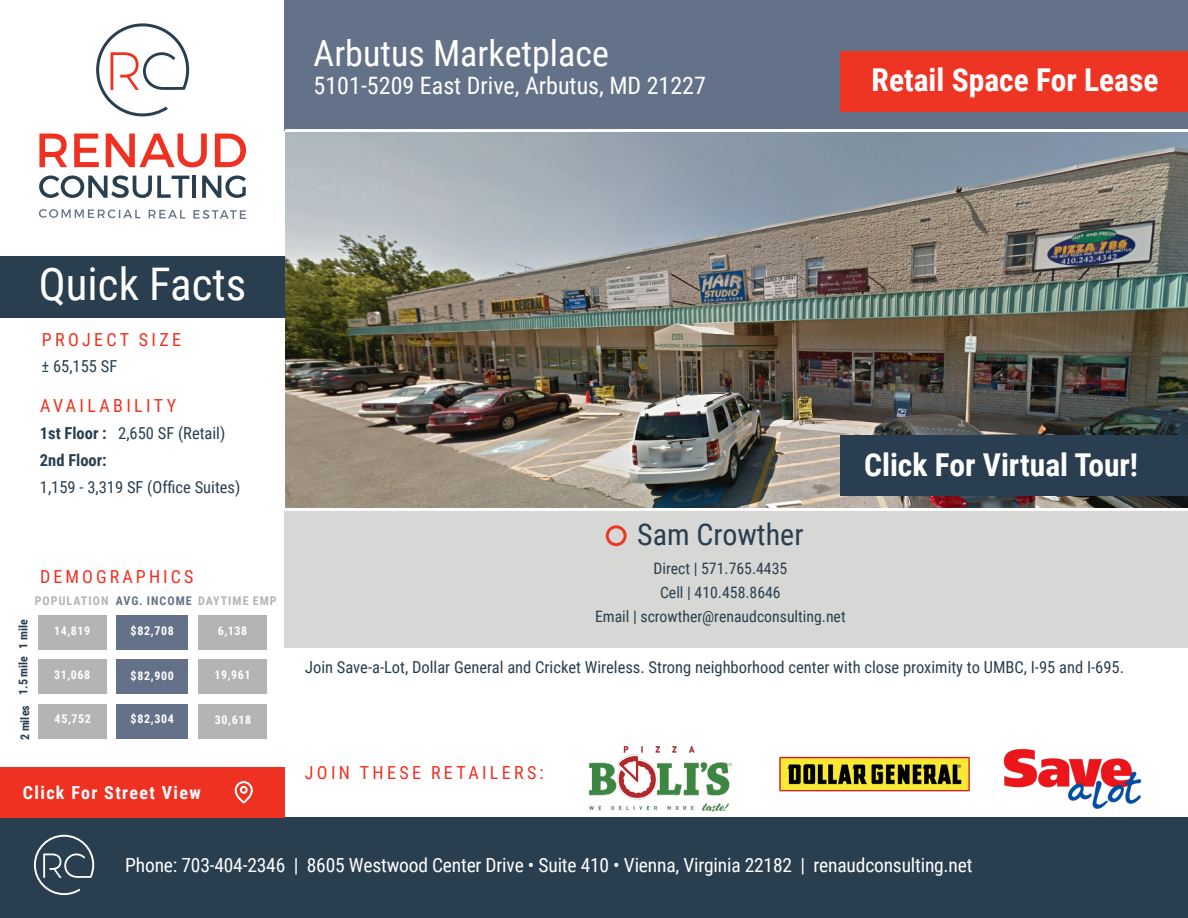
<style>
.page{position:relative;width:1188px;height:918px;background:#fff}
.page>*{position:absolute;margin:0;border:0;box-sizing:border-box;transform-origin:0 0}
.t1{font:45px "Roboto Condensed";color:#fff}
.t2{font:36px "Roboto Condensed";color:#fff}
.t3{font:700 31.5px "Roboto Condensed";color:#fff}
.t4{font:30px "Roboto Condensed";color:#293e4f}
.t5{font:24px "Roboto Condensed";color:#fff}
.t6{font:19.5px "Roboto Condensed";letter-spacing:-.01em;color:#fff}
.t7{font:18px "Roboto Condensed";letter-spacing:.185em;color:#ef3122}
.t8{font:700 18px "Roboto Condensed";letter-spacing:.075em;color:#fff}
.t9{font:16.5px "Roboto Condensed";color:#293e4f}
.t10{font:700 16.5px "Roboto Condensed";color:#293e4f}
.t11{font:15.75px "Roboto Condensed";color:#293e4f}
.t12{font:700 12px "Roboto Condensed";letter-spacing:.05em;color:#fff}
.t13{font:700 12px "Roboto Condensed";letter-spacing:.085em;color:#b4b4b5}
.t14{font:700 12px "Roboto Condensed";color:#293e4f}
.t15{font:700 12px "Roboto Condensed";letter-spacing:.085em;color:#647289}
.s1{font-weight:700}
</style>
<div class="page">
<svg style="left:39px;top:209px;width:101px;height:9px"></svg>
<svg style="left:149px;top:210px;width:36px;height:9px"></svg>
<svg style="left:193px;top:210px;width:53px;height:9px"></svg>
<svg style="left:39px;top:175px;width:150px;height:23px"></svg>
<hr style="left:193px;top:176px;width:3px;height:22px;background:#293e4f">
<svg style="left:202px;top:175px;width:44px;height:23px"></svg>
<svg style="left:96px;top:23px;width:93px;height:93px"></svg>
<svg style="left:39px;top:134px;width:28px;height:33px"></svg>
<svg style="left:74px;top:134px;width:25px;height:33px"></svg>
<svg style="left:106px;top:134px;width:101px;height:33px"></svg>
<svg style="left:215px;top:134px;width:31px;height:33px"></svg>
<div style="left:285px;top:0;width:903px;height:131px;background:#647289"></div>
<div style="left:0;top:256px;width:285px;height:62px;background:#293e4f"></div>
<div style="left:0;top:818px;width:1188px;height:100px;background:#293e4f"></div>
<svg style="left:34px;top:835px;width:60px;height:60px"></svg>
<div style="left:285px;top:511px;width:903px;height:137px;background:#d7d7d5"></div>
<div style="left:0;top:768px;width:285px;height:50px;background:#ef3122"></div>
<svg style="left:235px;top:781px;width:18px;height:22px"></svg>
<hr style="left:285px;top:129px;width:903px;height:3px;background:#fff">
<div style="left:840px;top:52px;width:348px;height:60px;background:#ee3524"></div>
<div style="left:606px;top:525px;width:21px;height:21px;border:3px solid #ef3524;border-radius:50%"></div>
<div style="left:38px;top:615px;width:69px;height:35px;background:#b4b4b5"></div>
<div style="left:117px;top:615px;width:71px;height:35px;background:#647289"></div>
<div style="left:38px;top:659px;width:69px;height:35px;background:#b4b4b5"></div>
<div style="left:117px;top:660px;width:71px;height:34px;background:#647289"></div>
<div style="left:38px;top:704px;width:69px;height:35px;background:#b4b4b5"></div>
<div style="left:117px;top:704px;width:71px;height:35px;background:#647289"></div>
<div style="left:199px;top:615px;width:68px;height:35px;background:#b4b4b5"></div>
<div style="left:199px;top:660px;width:68px;height:34px;background:#b4b4b5"></div>
<div style="left:199px;top:704px;width:68px;height:35px;background:#b4b4b5"></div>
<img style="left:285px;top:132px;width:903px;height:376px">
<img style="left:589px;top:746px;width:142px;height:65px">
<img style="left:779px;top:756px;width:191px;height:36px">
<img style="left:1003px;top:748px;width:139px;height:61px">
<div style="left:840px;top:435px;width:348px;height:60px;background:#293e50"></div>
<p class="t2" style="left:314px;top:28px;width:297px">Arbutus Marketplace</p>
<p class="t5" style="left:314px;top:68px;width:394px">5101-5209 East Drive, Arbutus, MD 21227</p>
<p class="t3" style="left:872px;top:58px;width:288px">Retail Space For Lease</p>
<p class="t1" style="left:39px;top:253px;width:209px">Quick Facts</p>
<p class="t7" style="left:42px;top:327px;width:141px">PROJECT SIZE</p>
<p class="t9" style="left:42px;top:354px;width:77px">± 65,155 SF</p>
<p class="t7" style="left:40px;top:393px;width:137px">AVAILABILITY</p>
<p class="t9" style="left:40px;top:422px;width:187px"><span class="s1">1st Floor :</span> 2,650 SF (Retail)</p>
<p class="t10" style="left:40px;top:449px;width:68px">2nd Floor:</p>
<p class="t9" style="left:40px;top:476px;width:202px">1,159 - 3,319 SF (Office Suites)</p>
<p class="t7" style="left:40px;top:564px;width:155px">DEMOGRAPHICS</p>
<p class="t13" style="left:35px;top:592px;width:75px">POPULATION</p>
<p class="t15" style="left:116px;top:592px;width:77px">AVG. INCOME</p>
<p class="t13" style="left:198px;top:592px;width:80px">DAYTIME EMP</p>
<p class="t12" style="left:218px;top:623px;width:31px">6,138</p>
<p class="t12" style="left:214px;top:667px;width:38px">19,961</p>
<p class="t12" style="left:215px;top:711px;width:38px">30,618</p>
<p class="t14" style="left:15px;top:649px;width:31px;rotate:-90deg">1 mile</p>
<p class="t14" style="left:15px;top:695px;width:41px;rotate:-90deg">1.5 mile</p>
<p class="t14" style="left:16px;top:740px;width:36px;rotate:-90deg">2 miles</p>
<p class="t12" style="left:131px;top:623px;width:45px">$82,708</p>
<p class="t12" style="left:131px;top:667px;width:45px">$82,900</p>
<p class="t12" style="left:131px;top:711px;width:45px">$82,304</p>
<p class="t12" style="left:54px;top:623px;width:38px">14,819</p>
<p class="t12" style="left:54px;top:667px;width:38px">31,068</p>
<p class="t12" style="left:55px;top:711px;width:38px">45,752</p>
<p class="t8" style="left:23px;top:780px;width:179px">Click For Street View</p>
<p class="t4" style="left:637px;top:514px;width:168px">Sam Crowther</p>
<p class="t11" style="left:653px;top:557px;width:135px">Direct | 571.765.4435</p>
<p class="t11" style="left:660px;top:581px;width:122px">Cell | 410.458.8646</p>
<p class="t11" style="left:595px;top:605px;width:252px">Email | scrowther@renaudconsulting.net</p>
<p class="t3" style="left:864px;top:443px;width:276px">Click For Virtual Tour!</p>
<p class="t9" style="left:305px;top:656px;width:820px">Join Save-a-Lot, Dollar General and Cricket Wireless. Strong neighborhood center with close proximity to UMBC, I-95 and I-695.</p>
<p class="t7" style="left:305px;top:760px;width:240px">JOIN THESE RETAILERS:</p>
<p class="t6" style="left:125px;top:852px;width:849px">Phone: 703-404-2346 | 8605 Westwood Center Drive • Suite 410 • Vienna, Virginia 22182 | renaudconsulting.net</p>
</div>
